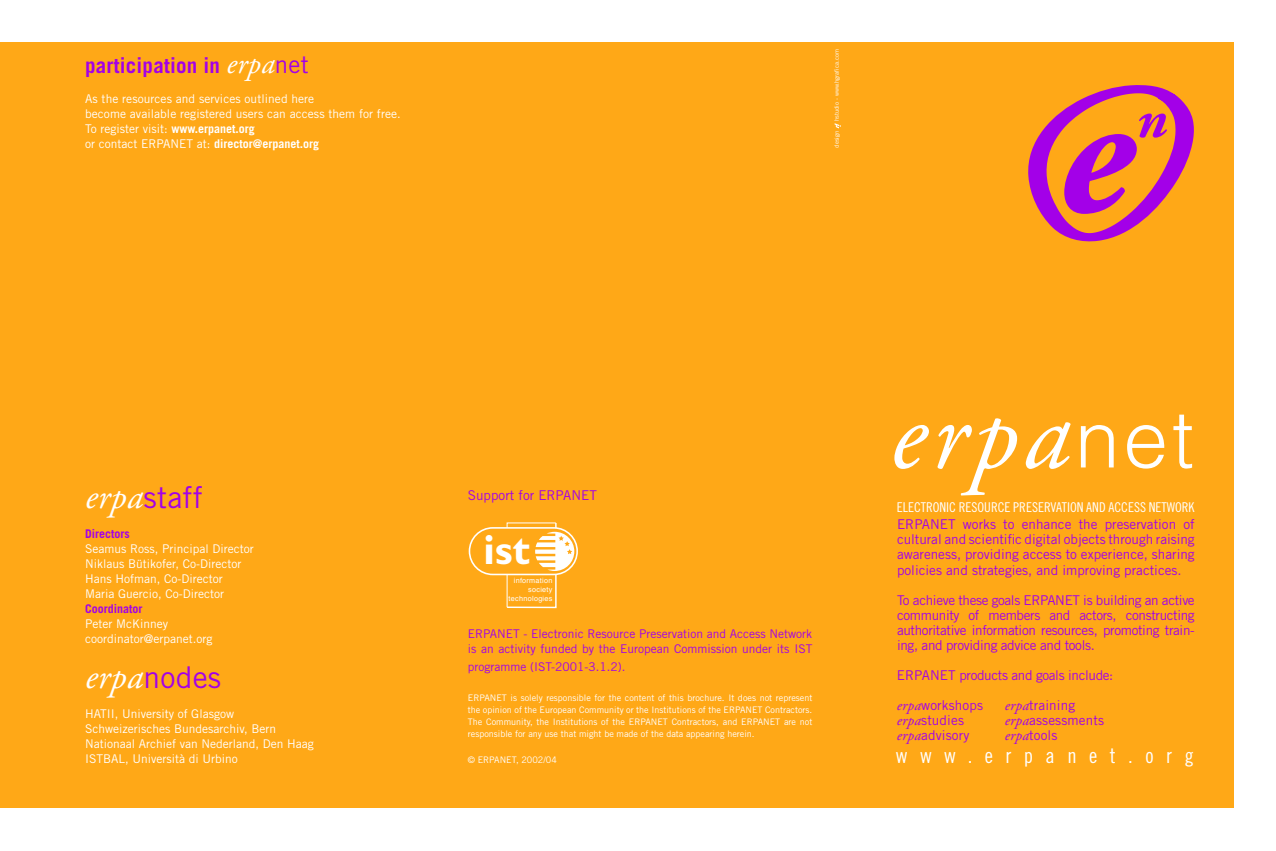
<style>
.page{position:relative;width:1276px;height:851px;background:#fff}
.page>*{position:absolute;margin:0;border:0;box-sizing:border-box;transform-origin:0 0}
.t1{font:700 42.15px "Gill Sans";color:#fff}
.t2{font:30px "Trade Gothic";letter-spacing:.01em;color:#a300e8}
.t3{font:700 21px "Trade Gothic";letter-spacing:.01em;color:#a300e8}
.t4{font:21px "Trade Gothic Cond Eighteen";letter-spacing:.595em;color:#fff}
.t5{font:13.5px/15px "Trade Gothic";color:#a300e8;text-align:justify}
.t6{font:13.5px "Trade Gothic Cond Eighteen";color:#fff}
.t7{font:13.5px "Trade Gothic";letter-spacing:-.025em;color:#a300e8}
.t8{font:12px/15px "Trade Gothic";color:#fff}
.t9{font:12px/15px "Trade Gothic";color:#a300e8}
.t10{font:9px/12px "Trade Gothic";color:#fff;text-align:justify}
.t11{font:7.2px/8.9px "Helvetica";letter-spacing:.04em;color:#fff;text-align:right}
.t12{font:6px "Trade Gothic";color:#fff}
.s1{font-family:"Adobe Garamond";font-weight:400;font-style:italic;font-size:30px;color:#fff}
.s2{font-weight:400;font-size:24px}
.s3{font-weight:700}
.s4{font-family:"Adobe Garamond";font-style:italic;font-size:36px;color:#fff}
.s5{font-weight:700;color:#a300e8}
.s6{font-family:"Adobe Garamond";font-style:italic;font-size:15px}
</style>
<div class="page">
<div style="left:0;top:43px;width:1233px;height:765px;background:#ffa817"></div>
<svg style="left:1028px;top:85px;width:166px;height:157px"></svg>
<svg style="left:894px;top:425px;width:35px;height:44px"></svg>
<svg style="left:937px;top:418px;width:80px;height:77px"></svg>
<svg style="left:1025px;top:422px;width:45px;height:47px"></svg>
<svg style="left:1081px;top:425px;width:32px;height:42px"></svg>
<svg style="left:1127px;top:425px;width:37px;height:43px"></svg>
<svg style="left:1173px;top:414px;width:19px;height:54px"></svg>
<svg style="left:468px;top:522px;width:110px;height:86px"></svg>
<svg style="left:834px;top:123px;width:7px;height:5px"></svg>
<p class="t3" style="left:85px;top:53px;width:225px">participation in <span class="s1">erpa</span><span class="s2">net</span></p>
<p class="t8" style="left:85px;top:91px;width:317px">As the resources and services outlined here<br>become available registered users can access them for free.<br>To register visit: <span class="s3">www.erpanet.org<br></span>or contact ERPANET at: <span class="s3">director@erpanet.org</span></p>
<p class="t12" style="left:833px;top:121px;width:73px;rotate:-90deg">hstudio - www.hgrafica.com</p>
<p class="t12" style="left:833px;top:148px;width:18px;rotate:-90deg">design</p>
<p class="t2" style="left:85px;top:480px;width:119px"><span class="s4">erpa</span>staff</p>
<p class="t8" style="left:85px;top:526px;width:170px"><span class="s5">Directors<br></span>Seamus Ross, Principal Director<br>Niklaus Bütikofer, Co-Director<br>Hans Hofman, Co-Director<br>Maria Guercio, Co-Director<br><span class="s5">Coordinator<br></span>Peter McKinney coordinator@erpanet.org</p>
<p class="t2" style="left:85px;top:659px;width:138px"><span class="s4">erpa</span>nodes</p>
<p class="t8" style="left:85px;top:706px;width:230px">HATII, University of Glasgow Schweizerisches Bundesarchiv, Bern Nationaal Archief van Nederland, Den Haag ISTBAL, Università di Urbino</p>
<p class="t5" style="left:468px;top:487px;width:130px">Support for ERPANET</p>
<h1 class="t1" style="left:483px;top:525px;width:48px">ist</h1>
<p class="t11" style="left:509px;top:576px;width:45px">information society technologies</p>
<p class="t9" style="left:468px;top:626px;width:346px">ERPANET - Electronic Resource Preservation and Access Network is an activity funded by the European Commission under its IST</p>
<p class="t9" style="left:468px;top:659px;width:159px">programme (IST-2001-3.1.2).</p>
<p class="t10" style="left:468px;top:691px;width:346px">ERPANET is solely responsible for the content of this brochure. It does not represent the opinion of the European Community or the Institutions of the ERPANET Contractors.<br>The Community, the Institutions of the ERPANET Contractors, and ERPANET are not responsible for any use that might be made of the data appearing herein.</p>
<p class="t10" style="left:468px;top:753px;width:91px">© ERPANET, 2002/04</p>
<p class="t6" style="left:897px;top:499px;width:299px">ELECTRONIC RESOURCE PRESERVATION AND ACCESS NETWORK</p>
<p class="t5" style="left:897px;top:517px;width:299px">ERPANET works to enhance the preservation of cultural and scientific digital objects through raising awareness, providing access to experience, sharing policies and strategies, and improving practices.</p>
<p class="t5" style="left:897px;top:592px;width:299px">To achieve these goals ERPANET is building an active community of members and actors, constructing authoritative information resources, promoting train&shy;ing, and providing advice and tools.</p>
<p class="t7" style="left:897px;top:667px;width:218px">ERPANET products and goals include:</p>
<p class="t5" style="left:897px;top:697px;width:88px"><span class="s6">erpa</span>workshops</p>
<p class="t5" style="left:1005px;top:697px;width:72px"><span class="s6">erpa</span>training</p>
<p class="t5" style="left:897px;top:712px;width:69px"><span class="s6">erpa</span>studies</p>
<p class="t5" style="left:1005px;top:712px;width:101px"><span class="s6">erpa</span>assessments</p>
<p class="t5" style="left:897px;top:727px;width:74px"><span class="s6">erpa</span>advisory</p>
<p class="t5" style="left:1005px;top:727px;width:54px"><span class="s6">erpa</span>tools</p>
<p class="t4" style="left:896px;top:743px;width:299px">www.erpanet.org</p>
</div>
